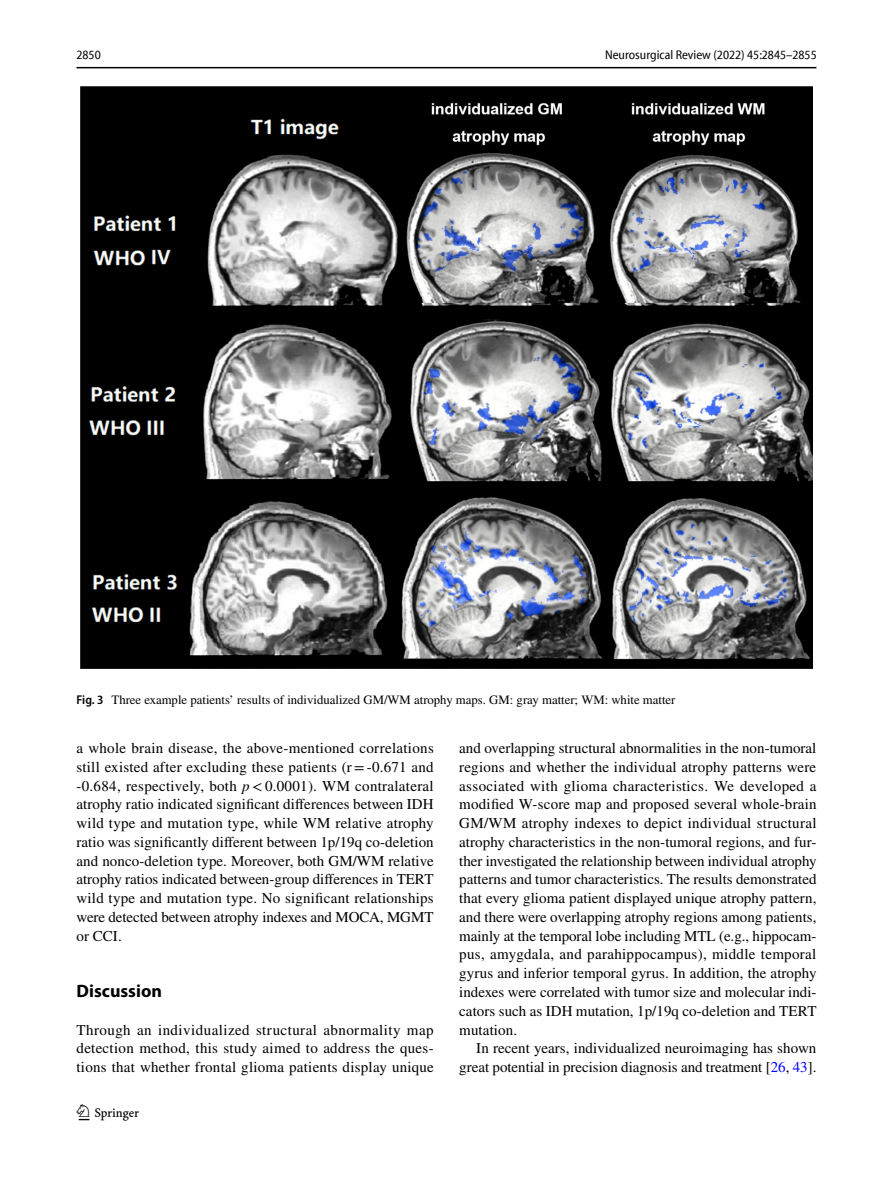
<style>
.page{position:relative;width:893px;height:1187px;background:#fff}
.page>*{position:absolute;margin:0;border:0;box-sizing:border-box;transform-origin:0 0}
.t1{font:22.5px "Springnew Regular 2";color:#000}
.t2{font:700 18px "Myriad Pro";color:#000}
.t3{font:15px/18.8px "STIX";letter-spacing:.005em;color:#000;text-align:justify}
.t4{font:12.75px "STIX";color:#000}
.t5{font:semi-condensed 12.75px "Myriad Pro Unic";color:#000}
.s1{font-family:"Myriad Pro";font-weight:600;font-stretch:semi-condensed}
.s2{font-style:italic}
.s3{color:#00f}
</style>
<div class="page">
<hr style="left:77px;top:67px;width:739px;height:1px;background:#000">
<img style="left:81px;top:87px;width:731px;height:581px">
<p class="t5" style="left:76px;top:50px;width:26px">2850</p>
<p class="t5" style="left:605px;top:50px;width:213px">Neurosurgical Review (2022) 45:2845–2855</p>
<p class="t4" style="left:77px;top:690px;width:600px"><span class="s1">Fig. 3</span> Three example patients’ results of individualized GM/WM atrophy maps. GM: gray matter; WM: white matter</p>
<p class="t3" style="left:77px;top:739px;width:359px">a whole brain disease, the above-mentioned correlations still existed after excluding these patients (r=-0.671 and -0.684, respectively, both <span class="s2">p</span>&lt;0.0001). WM contralateral atrophy ratio indicated significant differences between IDH wild type and mutation type, while WM relative atrophy ratio was significantly different between 1p/19q co-deletion and nonco-deletion type. Moreover, both GM/WM relative atrophy ratios indicated between-group differences in TERT wild type and mutation type. No significant relationships were detected between atrophy indexes and MOCA, MGMT or CCI.</p>
<p class="t2" style="left:77px;top:979px;width:87px">Discussion</p>
<p class="t3" style="left:77px;top:1021px;width:359px">Through an individualized structural abnormality map detection method, this study aimed to address the ques&shy;tions that whether frontal glioma patients display unique</p>
<h1 class="t1" style="left:79px;top:1104px;width:62px">1 3</h1>
<p class="t3" style="left:459px;top:739px;width:359px">and overlapping structural abnormalities in the non-tumoral regions and whether the individual atrophy patterns were associated with glioma characteristics. We developed a modified W-score map and proposed several whole-brain GM/WM atrophy indexes to depict individual structural atrophy characteristics in the non-tumoral regions, and fur&shy;ther investigated the relationship between individual atrophy patterns and tumor characteristics. The results demonstrated that every glioma patient displayed unique atrophy pattern, and there were overlapping atrophy regions among patients, mainly at the temporal lobe including MTL (e.g., hippocam&shy;pus, amygdala, and parahippocampus), middle temporal gyrus and inferior temporal gyrus. In addition, the atrophy indexes were correlated with tumor size and molecular indi&shy;cators such as IDH mutation, 1p/19q co-deletion and TERT mutation.</p>
<p class="t3" style="left:459px;top:1039px;width:359px;text-align:right">In recent years, individualized neuroimaging has shown great potential in precision diagnosis and treatment [<span class="s3">26</span>, <span class="s3">43</span>].</p>
</div>
